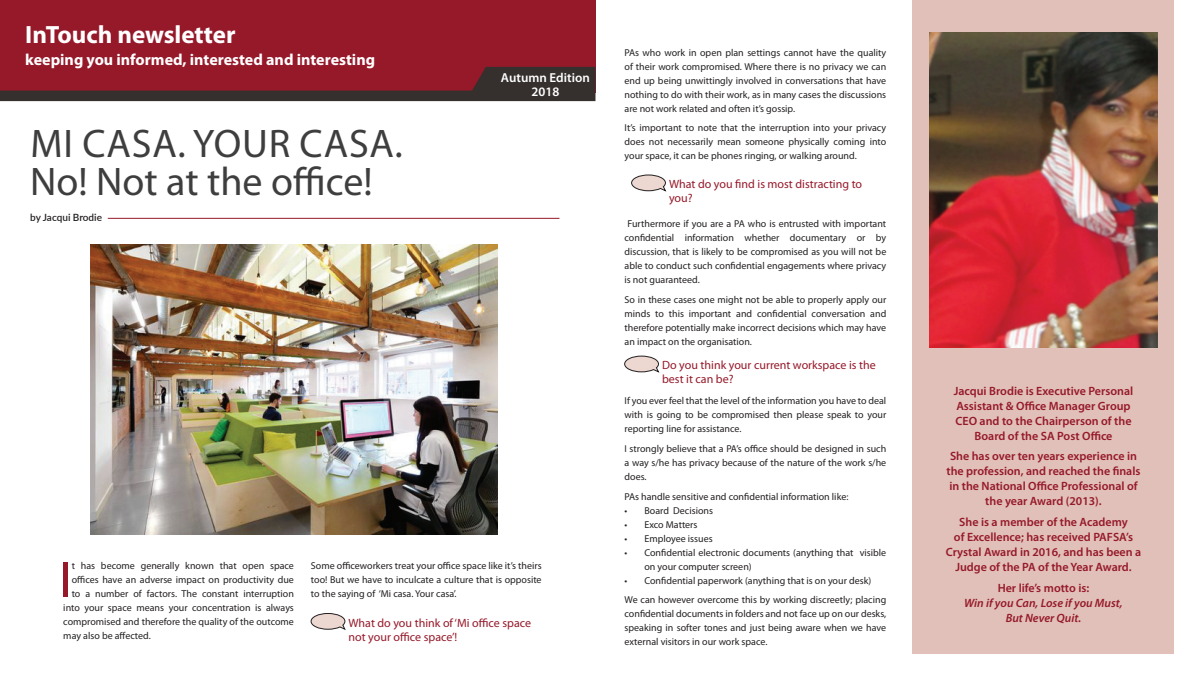
<style>
.page{position:relative;width:1191px;height:695px;background:#fff}
.page>*{position:absolute;margin:0;border:0;box-sizing:border-box;transform-origin:0 0}
.t1{font:51.5px "Myriad Pro";color:#96192a}
.t2{font:40px/38px "Myriad Pro";letter-spacing:.02em;color:#3e3e3f}
.t3{font:700 25px "Myriad Pro";color:#fff}
.t4{font:700 16px "Myriad Pro";color:#fff}
.t5{font:600 13px/14px "Myriad Pro";color:#fff;text-align:center}
.t6{font:600 12px/15px "Myriad Pro";color:#96192a;text-align:center}
.t7{font:12px/14px "Myriad Pro";color:#96192a}
.t8{font:italic 600 12px/15px "Myriad Pro";color:#96192a;text-align:center}
.t9{font:10px/14px "Myriad Pro";color:#231f20;text-align:justify}
.t10{font:600 10px "Lato";color:#231f20}
</style>
<div class="page">
<div style="left:912px;top:0;width:262px;height:653px;background:#e0c0b8"></div>
<hr style="left:108px;top:218px;width:451px;height:1px;background:#96192a">
<svg style="left:631px;top:175px;width:34px;height:16px"></svg>
<div style="left:0;top:0;width:595px;height:93px;background:#96192a"></div>
<svg style="left:0;top:67px;width:595px;height:34px"></svg>
<svg style="left:311px;top:613px;width:34px;height:16px"></svg>
<img style="left:929px;top:33px;width:228px;height:314px">
<img style="left:91px;top:244px;width:406px;height:290px">
<svg style="left:624px;top:356px;width:35px;height:16px"></svg>
<h3 class="t3" style="left:25px;top:19px;width:212px">InTouch newsletter</h3>
<h3 class="t4" style="left:25px;top:49px;width:351px">keeping you informed, interested and interesting</h3>
<h2 class="t2" style="left:30px;top:124px;width:374px">Mi casa. your casa.<br>No! Not at the office!</h2>
<p class="t10" style="left:30px;top:210px;width:73px">by Jacqui Brodie</p>
<h3 class="t5" style="left:501px;top:71px;width:90px">Autumn Edition<br>2018</h3>
<h1 class="t1" style="left:59px;top:548px;width:6px">I</h1>
<p class="t9" style="left:72px;top:558px;width:224px">t has become generally known that open space</p>
<p class="t9" style="left:72px;top:572px;width:224px">offices have an adverse impact on productivity due</p>
<p class="t9" style="left:72px;top:586px;width:224px">to a number of factors. The constant interruption</p>
<p class="t9" style="left:63px;top:600px;width:232px">into your space means your concentration is always</p>
<p class="t9" style="left:63px;top:614px;width:232px">compromised and therefore the quality of the outcome</p>
<p class="t9" style="left:63px;top:628px;width:89px">may also be affected.</p>
<p class="t9" style="left:311px;top:558px;width:232px">Some officeworkers treat your office space like it’s theirs too! But we have to inculcate a culture that is opposite to the saying of ‘Mi casa. Your casa’.</p>
<p class="t7" style="left:348px;top:615px;width:184px">What do you think of ‘Mi office space not your office space’!</p>
<p class="t9" style="left:624px;top:45px;width:263px">PAs who work in open plan settings cannot have the quality of their work compromised. Where there is no privacy we can end up being unwittingly involved in conversations that have nothing to do with their work, as in many cases the discussions are not work related and often it’s gossip.</p>
<p class="t9" style="left:624px;top:121px;width:263px">It’s important to note that the interruption into your privacy does not necessarily mean someone physically coming into your space, it can be phones ringing, or walking around.</p>
<p class="t7" style="left:669px;top:177px;width:195px">What do you find is most distracting to you?</p>
<p class="t9" style="left:624px;top:216px;width:263px;text-indent:3px">Furthermore if you are a PA who is entrusted with important confidential information whether documentary or by discussion, that is likely to be compromised as you will not be able to conduct such confidential engagements where privacy is not guaranteed.</p>
<p class="t9" style="left:624px;top:292px;width:263px">So in these cases one might not be able to properly apply our minds to this important and confidential conversation and therefore potentially make incorrect decisions which may have an impact on the organisation.</p>
<p class="t7" style="left:662px;top:358px;width:215px">Do you think your current workspace is the best it can be?</p>
<p class="t9" style="left:624px;top:393px;width:263px">If you ever feel that the level of the information you have to deal with is going to be compromised then please speak to your reporting line for assistance.</p>
<p class="t9" style="left:624px;top:441px;width:263px">I strongly believe that a PA’s office should be designed in such a way s/he has privacy because of the nature of the work s/he does.</p>
<p class="t9" style="left:624px;top:489px;width:225px">PAs handle sensitive and confidential information like:</p>
<p class="t9" style="left:624px;top:503px;width:90px">• Board Decisions</p>
<p class="t9" style="left:624px;top:517px;width:74px">• Exco Matters</p>
<p class="t9" style="left:624px;top:531px;width:90px">• Employee issues</p>
<p class="t9" style="left:644px;top:545px;width:243px;text-indent:-20px">• Confidential electronic documents (anything that visible on your computer screen)</p>
<p class="t9" style="left:624px;top:570px;width:263px;line-height:19.7px">• Confidential paperwork (anything that is on your desk)<br>We can however overcome this by working discreetly; placing</p>
<p class="t9" style="left:624px;top:606px;width:263px">confidential documents in folders and not face up on our desks, speaking in softer tones and just being aware when we have external visitors in our work space.</p>
<p class="t6" style="left:953px;top:382px;width:181px">Jacqui Brodie is Executive Personal<br>Assistant &amp; Office Manager Group<br>CEO and to the Chairperson of the<br>Board of the SA Post Office</p>
<p class="t6" style="left:946px;top:448px;width:195px">She has over ten years experience in the profession, and reached the finals in the National Office Professional of the year Award (2013).</p>
<p class="t6" style="left:945px;top:514px;width:197px">She is a member of the Academy<br>of Excellence; has received PAFSA’s Crystal Award in 2016, and has been a Judge of the PA of the Year Award.</p>
<p class="t6" style="left:997px;top:579px;width:93px">Her life’s motto is:</p>
<p class="t8" style="left:964px;top:594px;width:160px">Win if you Can, Lose if you Must,<br>But Never Quit.</p>
</div>
